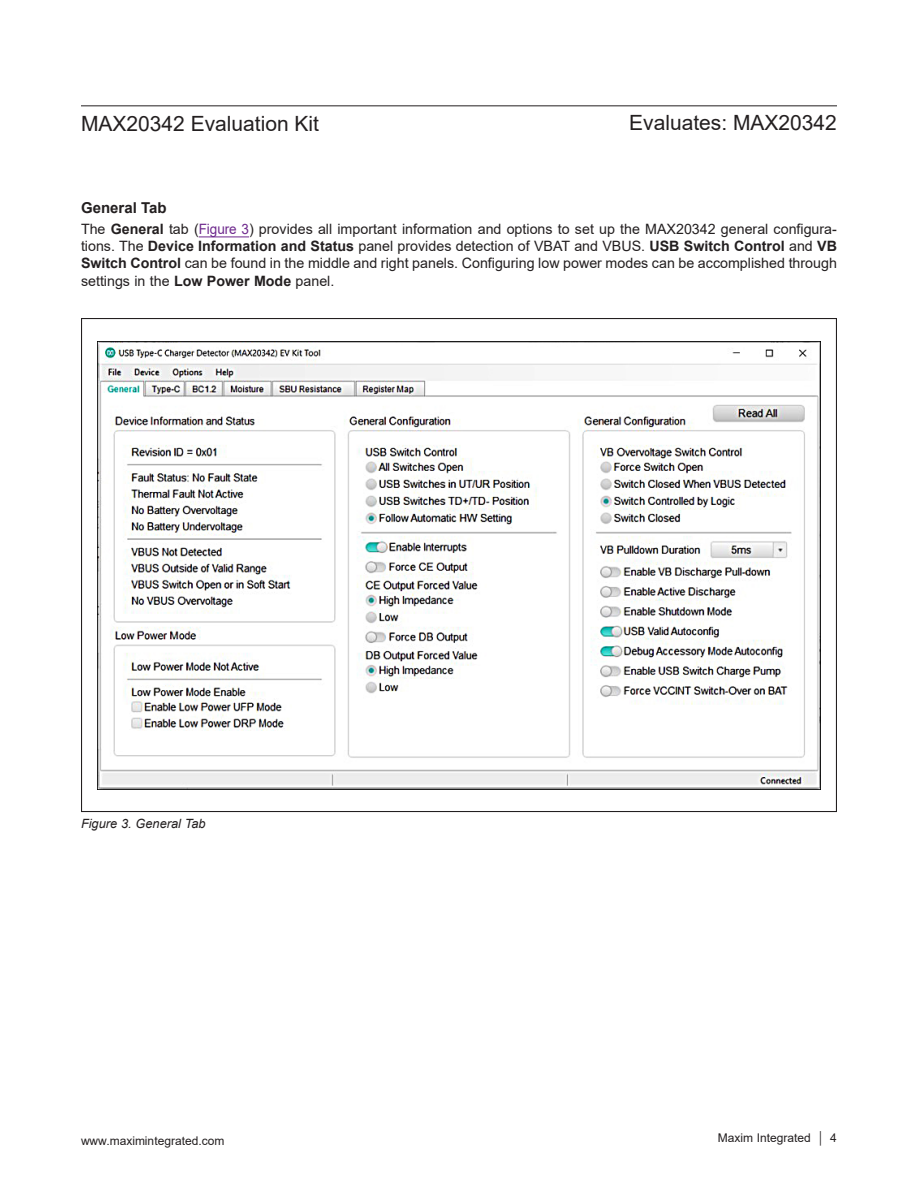
<style>
.page{position:relative;width:918px;height:1188px;background:#fff}
.page>*{position:absolute;margin:0;border:0;box-sizing:border-box;transform-origin:0 0}
.t1{font:21px "Arial";color:#231f20}
.H3{font:700 15px "Arial";color:#231f20}
.Body_Text{font:14.25px/17.2px "Arial";color:#231f20;text-align:justify}
.Caption_-_Figures{font:italic 12.75px "Arial";color:#231f20}
.t2{font:12px "Arial";color:#231f20}
.s1{font-weight:700}
.s2{color:#6e298d}
</style>
<div class="page">
<hr style="left:81px;top:105px;width:756px;height:1px;background:#231f20">
<hr style="left:199px;top:237px;width:50px;height:1px;background:#6e298d">
<img style="left:98px;top:341px;width:722px;height:448px">
<h1 class="t1" style="left:81px;top:109px;width:240px">MAX20342 Evaluation Kit</h1>
<h1 class="t1" style="left:629px;top:108px;width:209px">Evaluates: MAX20342</h1>
<p class="H3" style="left:81px;top:198px;width:87px">General Tab</p>
<p class="Body_Text" style="left:81px;top:220px;width:758px">The <span class="s1">General</span> tab (<span class="s2">Figure 3</span>) provides all important information and options to set up the MAX20342 general configura&shy;tions. The <span class="s1">Device Information and Status</span> panel provides detection of VBAT and VBUS. <span class="s1">USB Switch Control</span> and <span class="s1">VB Switch Control</span> can be found in the middle and right panels. Configuring low power modes can be accomplished through settings in the <span class="s1">Low Power Mode</span> panel.</p>
<p class="Caption_-_Figures" style="left:81px;top:815px;width:126px">Figure 3. General Tab</p>
<p class="t2" style="left:81px;top:1132px;width:145px">www.maximintegrated.com</p>
<p class="t2" style="left:718px;top:1129px;width:121px">Maxim Integrated │ 4</p>
</div>
